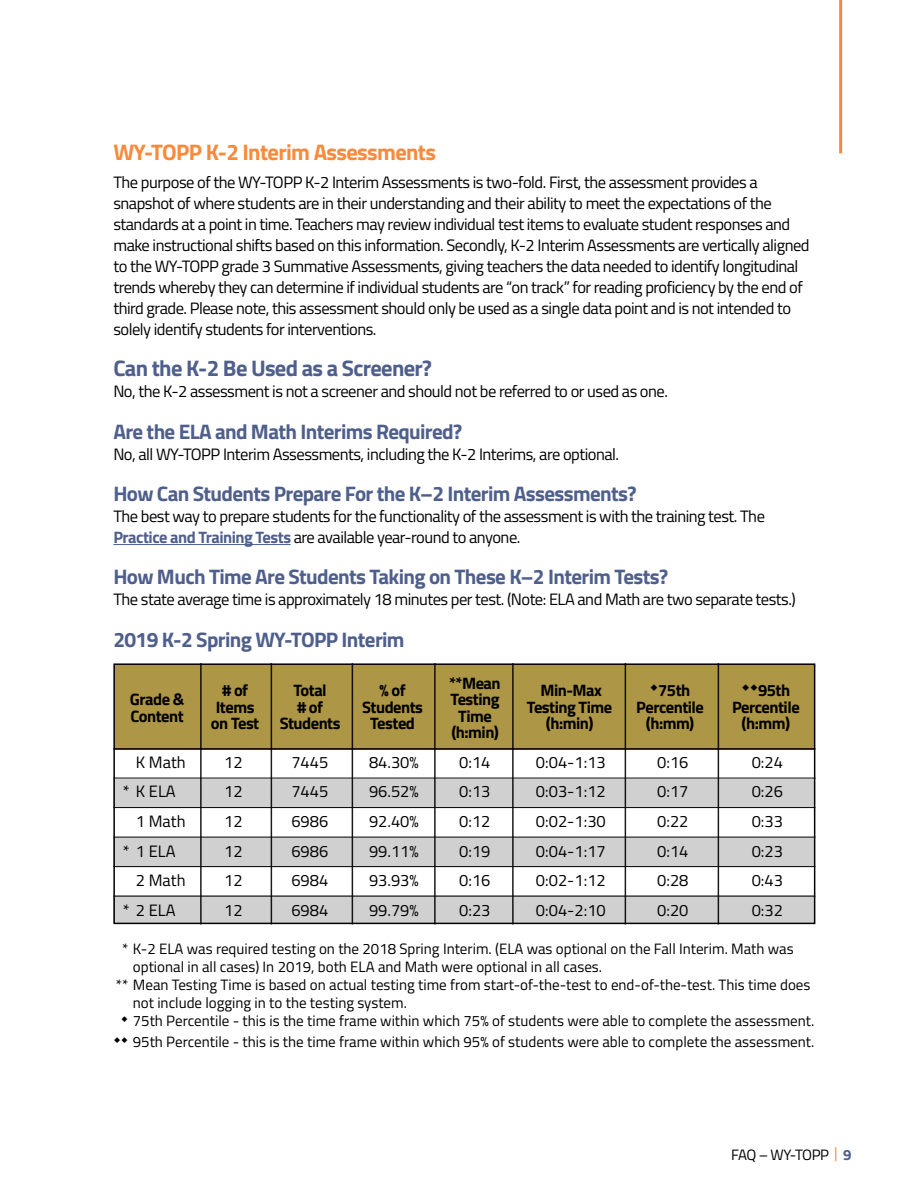
<style>
.page{position:relative;width:918px;height:1188px;background:#fff}
.page>*{position:absolute;margin:0;border:0;box-sizing:border-box;transform-origin:0 0}
.t1{font:700 22.5px "Titillium Web";letter-spacing:-.03em;color:#f78a3c}
.t2{font:700 22.5px "Titillium Web";letter-spacing:-.03em;color:#4f5f8c}
.t3{font:700 21px "Titillium Web";letter-spacing:-.03em;color:#4f5f8c}
.t4{font:16.5px/21px "Titillium Web";letter-spacing:-.03em;color:#000}
.t5{font:700 16.5px "Titillium Web";letter-spacing:-.03em;color:#000}
.Footnote{font:15px/18px "Titillium Web";color:#000}
.Footnote-2{font:15px "Titillium Web";letter-spacing:-.035em;color:#000}
.s1{font-weight:700;color:#4f5f8c}
.s2{color:#f78a3c}
</style>
<div class="page">
<hr style="left:839px;top:0;width:3px;height:153px;background:#f78a3c">
<div style="left:114px;top:664px;width:701px;height:86px;background:#ad9645"></div>
<hr style="left:113px;top:544px;width:178px;height:1px;background:#4f5f8c">
<hr style="left:113px;top:748px;width:702px;height:2px;background:#000">
<hr style="left:113px;top:778px;width:702px;height:1px;background:#000">
<hr style="left:113px;top:807px;width:702px;height:1px;background:#000">
<hr style="left:113px;top:866px;width:702px;height:1px;background:#000">
<div style="left:113px;top:663px;width:702px;height:261px;border:2px solid #000"></div>
<hr style="left:200px;top:663px;width:2px;height:261px;background:#000">
<hr style="left:271px;top:663px;width:1px;height:261px;background:#000">
<hr style="left:352px;top:663px;width:1px;height:261px;background:#000">
<hr style="left:434px;top:663px;width:2px;height:261px;background:#000">
<hr style="left:512px;top:663px;width:2px;height:261px;background:#000">
<hr style="left:625px;top:663px;width:1px;height:261px;background:#000">
<hr style="left:718px;top:663px;width:1px;height:261px;background:#000">
<div style="left:113px;top:779px;width:702px;height:27px;background:#d0d0d0"></div>
<div style="left:113px;top:837px;width:702px;height:29px;background:#d0d0d0"></div>
<div style="left:113px;top:896px;width:702px;height:27px;background:#d0d0d0"></div>
<h2 class="t1" style="left:113px;top:135px;width:324px">WY-TOPP K-2 Interim Assessments</h2>
<p class="t4" style="left:113px;top:171px;width:698px">The purpose of the WY-TOPP K-2 Interim Assessments is two-fold. First, the assessment provides a snapshot of where students are in their understanding and their ability to meet the expectations of the standards at a point in time. Teachers may review individual test items to evaluate student responses and make instructional shifts based on this information. Secondly, K-2 Interim Assessments are vertically aligned to the WY-TOPP grade 3 Summative Assessments, giving teachers the data needed to identify longitudinal trends whereby they can determine if individual students are “on track” for reading proficiency by the end of third grade. Please note, this assessment should only be used as a single data point and is not intended to solely identify students for interventions.</p>
<h2 class="t2" style="left:113px;top:351px;width:320px">Can the K-2 Be Used as a Screener?</h2>
<p class="t4" style="left:113px;top:380px;width:556px">No, the K-2 assessment is not a screener and should not be referred to or used as one.</p>
<h3 class="t3" style="left:113px;top:415px;width:350px">Are the ELA and Math Interims Required?</h3>
<p class="t4" style="left:113px;top:443px;width:507px">No, all WY-TOPP Interim Assessments, including the K-2 Interims, are optional.</p>
<h3 class="t3" style="left:113px;top:478px;width:525px">How Can Students Prepare For the K–2 Interim Assessments?</h3>
<p class="t4" style="left:113px;top:505px;width:653px">The best way to prepare students for the functionality of the assessment is with the training test. The<br><span class="s1">Practice and Training Tests</span> are available year-round to anyone.</p>
<h3 class="t3" style="left:113px;top:561px;width:556px">How Much Time Are Students Taking on These K–2 Interim Tests?</h3>
<p class="t4" style="left:113px;top:588px;width:684px">The state average time is approximately 18 minutes per test. (Note: ELA and Math are two separate tests.)</p>
<h3 class="t3" style="left:113px;top:624px;width:293px">2019 K-2 Spring WY-TOPP Interim</h3>
<p class="t5" style="left:449px;top:671px;width:53px">**Mean</p>
<p class="t5" style="left:130px;top:687px;width:56px">Grade &amp;</p>
<p class="t5" style="left:222px;top:678px;width:28px"># of</p>
<p class="t5" style="left:294px;top:678px;width:35px">Total</p>
<p class="t5" style="left:380px;top:678px;width:28px">% of</p>
<p class="t5" style="left:540px;top:678px;width:63px">Min-Max</p>
<p class="t5" style="left:658px;top:678px;width:34px">75th</p>
<p class="t5" style="left:758px;top:678px;width:34px">95th</p>
<p class="t5" style="left:451px;top:687px;width:50px">Testing</p>
<p class="t5" style="left:216px;top:695px;width:40px">Items</p>
<p class="t5" style="left:297px;top:695px;width:28px"># of</p>
<p class="t5" style="left:362px;top:695px;width:62px">Students</p>
<p class="t5" style="left:458px;top:704px;width:35px">Time</p>
<p class="t5" style="left:527px;top:695px;width:87px">Testing Time</p>
<p class="t5" style="left:636px;top:695px;width:69px">Percentile</p>
<p class="t5" style="left:732px;top:695px;width:69px">Percentile</p>
<p class="t5" style="left:130px;top:704px;width:55px">Content</p>
<p class="t5" style="left:546px;top:711px;width:49px">(h:min)</p>
<p class="t5" style="left:646px;top:711px;width:50px">(h:mm)</p>
<p class="t5" style="left:742px;top:711px;width:50px">(h:mm)</p>
<p class="t5" style="left:211px;top:711px;width:50px">on Test</p>
<p class="t5" style="left:280px;top:711px;width:62px">Students</p>
<p class="t5" style="left:370px;top:711px;width:46px">Tested</p>
<p class="t5" style="left:451px;top:720px;width:49px">(h:min)</p>
<p class="t4" style="left:136px;top:751px;width:51px">K Math</p>
<p class="t4" style="left:224px;top:751px;width:20px">12</p>
<p class="t4" style="left:291px;top:751px;width:38px">7445</p>
<p class="t4" style="left:369px;top:751px;width:51px">84.30%</p>
<p class="t4" style="left:459px;top:751px;width:33px">0:14</p>
<p class="t4" style="left:536px;top:751px;width:71px">0:04-1:13</p>
<p class="t4" style="left:657px;top:751px;width:33px">0:16</p>
<p class="t4" style="left:752px;top:751px;width:33px">0:24</p>
<p class="t4" style="left:123px;top:780px;width:54px">* K ELA</p>
<p class="t4" style="left:224px;top:780px;width:20px">12</p>
<p class="t4" style="left:291px;top:780px;width:38px">7445</p>
<p class="t4" style="left:369px;top:780px;width:51px">96.52%</p>
<p class="t4" style="left:459px;top:780px;width:33px">0:13</p>
<p class="t4" style="left:536px;top:780px;width:71px">0:03-1:12</p>
<p class="t4" style="left:657px;top:780px;width:33px">0:17</p>
<p class="t4" style="left:752px;top:780px;width:33px">0:26</p>
<p class="t4" style="left:136px;top:810px;width:51px">1 Math</p>
<p class="t4" style="left:224px;top:810px;width:20px">12</p>
<p class="t4" style="left:291px;top:810px;width:38px">6986</p>
<p class="t4" style="left:369px;top:810px;width:51px">92.40%</p>
<p class="t4" style="left:459px;top:810px;width:33px">0:12</p>
<p class="t4" style="left:536px;top:810px;width:71px">0:02-1:30</p>
<p class="t4" style="left:657px;top:810px;width:33px">0:22</p>
<p class="t4" style="left:752px;top:810px;width:33px">0:33</p>
<p class="t4" style="left:123px;top:839px;width:54px">* 1 ELA</p>
<p class="t4" style="left:224px;top:839px;width:20px">12</p>
<p class="t4" style="left:291px;top:839px;width:38px">6986</p>
<p class="t4" style="left:369px;top:839px;width:51px">99.11%</p>
<p class="t4" style="left:459px;top:839px;width:33px">0:19</p>
<p class="t4" style="left:536px;top:839px;width:71px">0:04-1:17</p>
<p class="t4" style="left:657px;top:839px;width:33px">0:14</p>
<p class="t4" style="left:752px;top:839px;width:33px">0:23</p>
<p class="t4" style="left:136px;top:869px;width:51px">2 Math</p>
<p class="t4" style="left:224px;top:869px;width:20px">12</p>
<p class="t4" style="left:291px;top:869px;width:38px">6984</p>
<p class="t4" style="left:369px;top:869px;width:51px">93.93%</p>
<p class="t4" style="left:459px;top:869px;width:33px">0:16</p>
<p class="t4" style="left:536px;top:869px;width:71px">0:02-1:12</p>
<p class="t4" style="left:657px;top:869px;width:33px">0:28</p>
<p class="t4" style="left:752px;top:869px;width:33px">0:43</p>
<p class="t4" style="left:123px;top:898px;width:54px">* 2 ELA</p>
<p class="t4" style="left:224px;top:898px;width:20px">12</p>
<p class="t4" style="left:291px;top:898px;width:38px">6984</p>
<p class="t4" style="left:369px;top:898px;width:51px">99.79%</p>
<p class="t4" style="left:459px;top:898px;width:33px">0:23</p>
<p class="t4" style="left:536px;top:898px;width:71px">0:04-2:10</p>
<p class="t4" style="left:657px;top:898px;width:33px">0:20</p>
<p class="t4" style="left:752px;top:898px;width:33px">0:32</p>
<p class="Footnote" style="left:133px;top:939px;width:662px;text-indent:-11px">* K-2 ELA was required testing on the 2018 Spring Interim. (ELA was optional on the Fall Interim. Math was optional in all cases) In 2019, both ELA and Math were optional in all cases.</p>
<p class="Footnote" style="left:133px;top:975px;width:679px;text-indent:-17px">** Mean Testing Time is based on actual testing time from start-of-the-test to end-of-the-test. This time does not include logging in to the testing system.</p>
<p class="Footnote" style="left:133px;top:1011px;width:683px">75th Percentile - this is the time frame within which 75% of students were able to complete the assessment.</p>
<p class="Footnote" style="left:133px;top:1032px;width:683px">95th Percentile - this is the time frame within which 95% of students were able to complete the assessment.</p>
<p class="Footnote-2" style="left:731px;top:1143px;width:122px">FAQ – WY-TOPP <span class="s2">|</span> <span class="s1">9</span></p>
</div>
